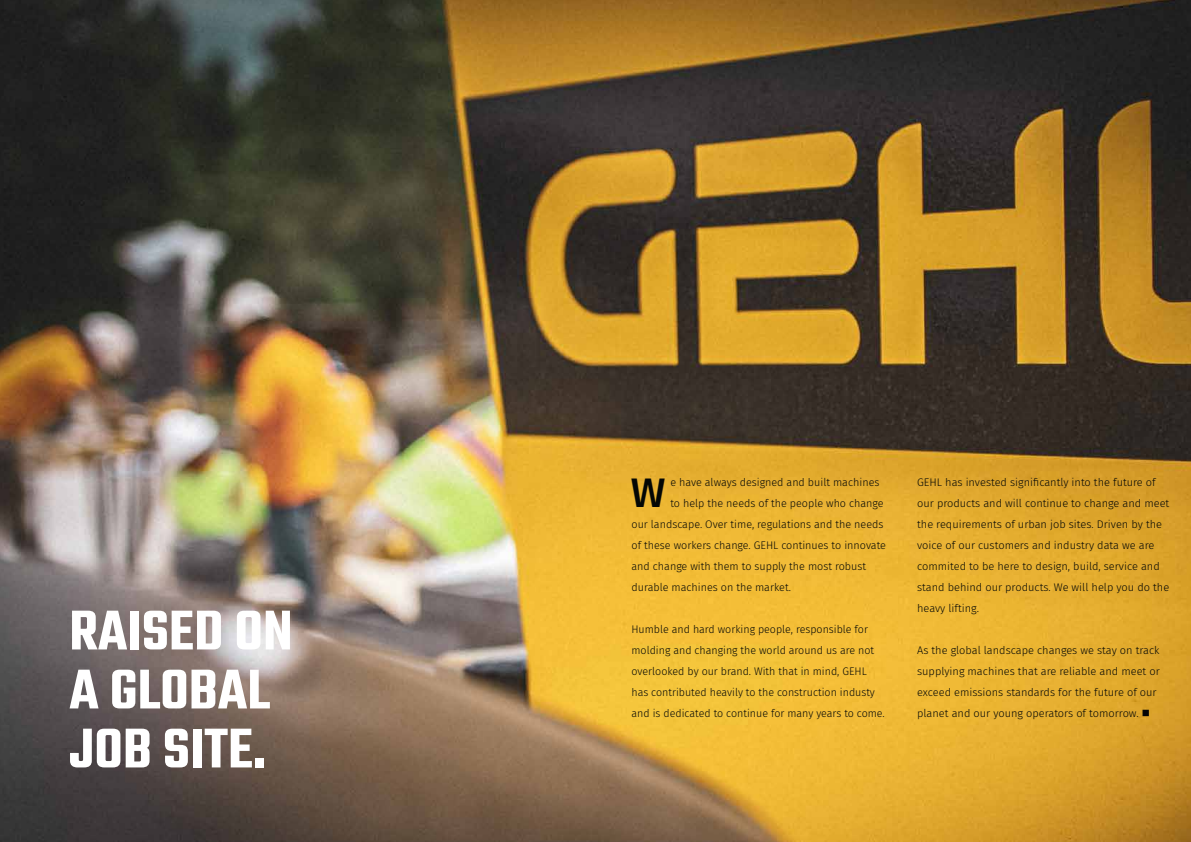
<style>
.page{position:relative;width:1191px;height:842px;background:#fff}
.page>*{position:absolute;margin:0;border:0;box-sizing:border-box;transform-origin:0 0}
.t1{font:600 61px/59px "Teko";color:#fff}
.t2{font:500 41.4px "Fira Sans";color:#040705}
.t3{font:300 11px/21px "Fira Sans";color:#040705}
.s1{color:#030506}
</style>
<div class="page">
<img style="left:0;top:0;width:1191px;height:842px">
<h1 class="t1" style="left:69px;top:605px;width:225px">RAISED ON<br>A GLOBAL<br>JOB SITE.</h1>
<h2 class="t2" style="left:631px;top:460px;width:36px">W</h2>
<p class="t3" style="left:670px;top:472px;width:210px">e have always designed and built machines</p>
<p class="t3" style="left:670px;top:493px;width:215px">to help the needs of the people who change</p>
<p class="t3" style="left:631px;top:514px;width:253px">our landscape. Over time, regulations and the needs</p>
<p class="t3" style="left:631px;top:535px;width:256px">of these workers change. GEHL continues to innovate</p>
<p class="t3" style="left:631px;top:556px;width:236px">and change with them to supply the most robust</p>
<p class="t3" style="left:631px;top:577px;width:161px">durable machines on the market.</p>
<p class="t3" style="left:631px;top:619px;width:255px">Humble and hard working people, responsible for molding and changing the world around us are not overlooked by our brand. With that in mind, GEHL has contributed heavily to the construction industy and is dedicated to continue for many years to come.</p>
<p class="t3" style="left:917px;top:472px;width:254px">GEHL has invested significantly into the future of our products and will continue to change and meet the requirements of urban job sites. Driven by the voice of our customers and industry data we are commited to be here to design, build, service and stand behind our products. We will help you do the heavy lifting.</p>
<p class="t3" style="left:917px;top:640px;width:244px">As the global landscape changes we stay on track supplying machines that are reliable and meet or exceed emissions standards for the future of our planet and our young operators of tomorrow. <span class="s1">■</span></p>
</div>
